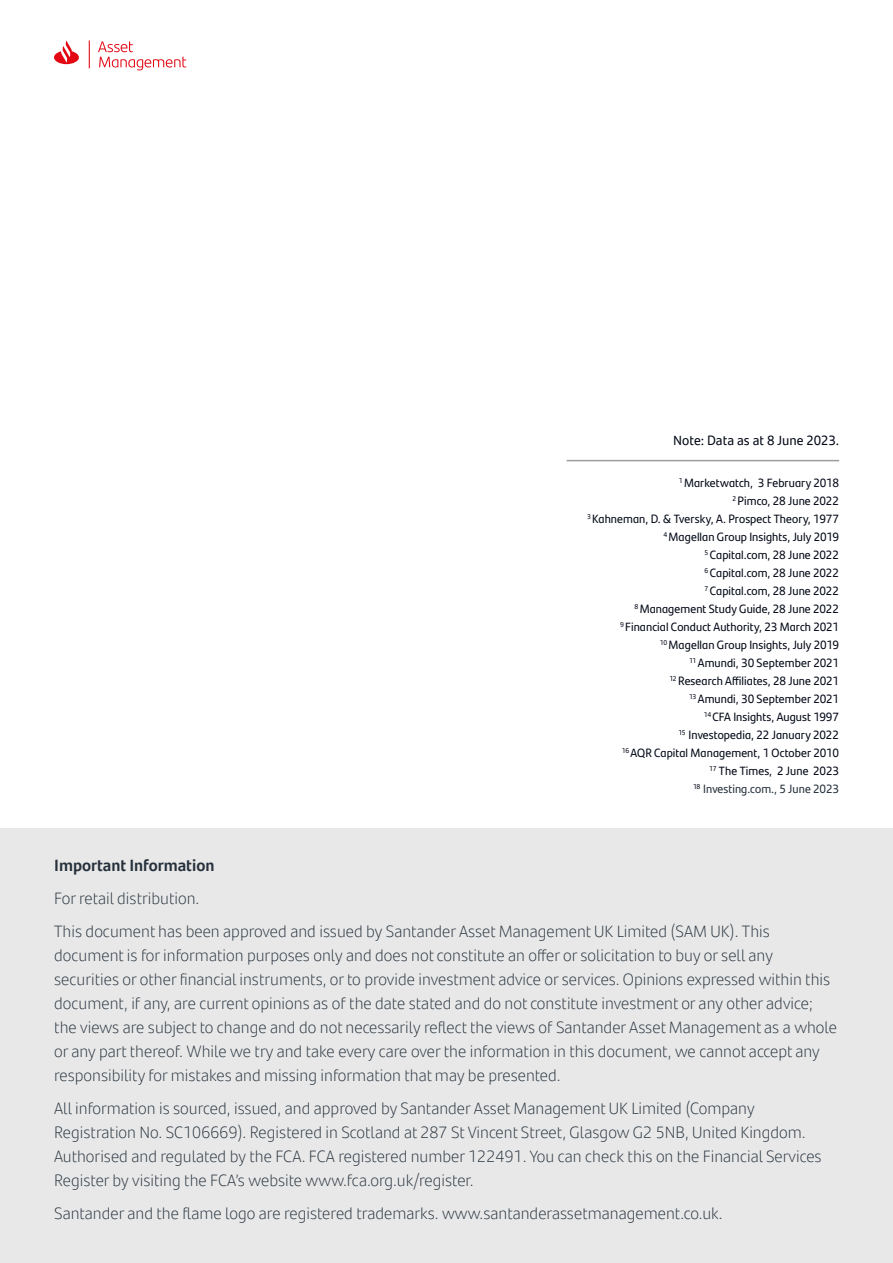
<style>
.page{position:relative;width:893px;height:1263px;background:#fff}
.page>*{position:absolute;margin:0;border:0;box-sizing:border-box;transform-origin:0 0}
.t1{font:300 16.5px/24px "Santander Text";color:#25303b}
.t2{font:700 16.5px "Santander Text";color:#25303b}
.t3{font:13.5px "Santander Text";color:#000715}
.t4{font:12px/18px "Santander Headline";letter-spacing:.005em;color:#000715;text-align:right}
.s1{color:#25303b}
</style>
<div class="page">
<svg style="left:54px;top:40px;width:132px;height:30px"></svg>
<div style="left:0;top:828px;width:893px;height:435px;background:#e8e8e8"></div>
<hr style="left:567px;top:460px;width:272px;height:1px;background:#9d9d9c">
<p class="t3" style="left:673px;top:430px;width:168px">Note: Data as at 8 June 2023.</p>
<p class="t4" style="left:587px;top:473px;width:253px"><sup>1</sup> Marketwatch, 3 February 2018<br><sup>2</sup> Pimco, 28 June 2022<br><sup>3</sup> Kahneman, D. &amp; Tversky, A. Prospect Theory, 1977<br><sup>4</sup> Magellan Group Insights, July 2019<br><sup>5</sup> Capital.com, 28 June 2022<br><sup>6</sup> Capital.com, 28 June 2022<br><sup>7</sup> Capital.com, 28 June 2022<br><sup>8</sup> Management Study Guide, 28 June 2022<br><sup>9</sup> Financial Conduct Authority, 23 March 2021<br><sup>10</sup> Magellan Group Insights, July 2019<br><sup>11</sup> Amundi, 30 September 2021<br><sup>12</sup> Research Affiliates, 28 June 2021<br><sup>13</sup> Amundi, 30 September 2021<br><sup>14</sup> CFA Insights, August 1997<br><sup>15</sup> Investopedia, 22 January 2022<br><sup>16</sup> AQR Capital Management, 1 October 2010<br><sup>17</sup> The Times, 2 June 2023<br><sup>18</sup> <span class="s1">Investing.com., 5 June 2023</span></p>
<p class="t2" style="left:54px;top:852px;width:162px">Important Information</p>
<p class="t1" style="left:54px;top:881px;width:717px;line-height:33px">For retail distribution.<br>This document has been approved and issued by Santander Asset Management UK Limited (SAM UK). This</p>
<p class="t1" style="left:54px;top:943px;width:784px">document is for information purposes only and does not constitute an offer or solicitation to buy or sell any securities or other financial instruments, or to provide investment advice or services. Opinions expressed within this document, if any, are current opinions as of the date stated and do not constitute investment or any other advice; the views are subject to change and do not necessarily reflect the views of Santander Asset Management as a whole or any part thereof. While we try and take every care over the information in this document, we cannot accept any responsibility for mistakes and missing information that may be presented.</p>
<p class="t1" style="left:54px;top:1096px;width:769px">All information is sourced, issued, and approved by Santander Asset Management UK Limited (Company Registration No. SC106669). Registered in Scotland at 287 St Vincent Street, Glasgow G2 5NB, United Kingdom.<br>Authorised and regulated by the FCA. FCA registered number 122491. You can check this on the Financial Services Register by visiting the FCA’s website www.fca.org.uk/register.</p>
<p class="t1" style="left:54px;top:1201px;width:670px">Santander and the flame logo are registered trademarks. www.santanderassetmanagement.co.uk.</p>
</div>
